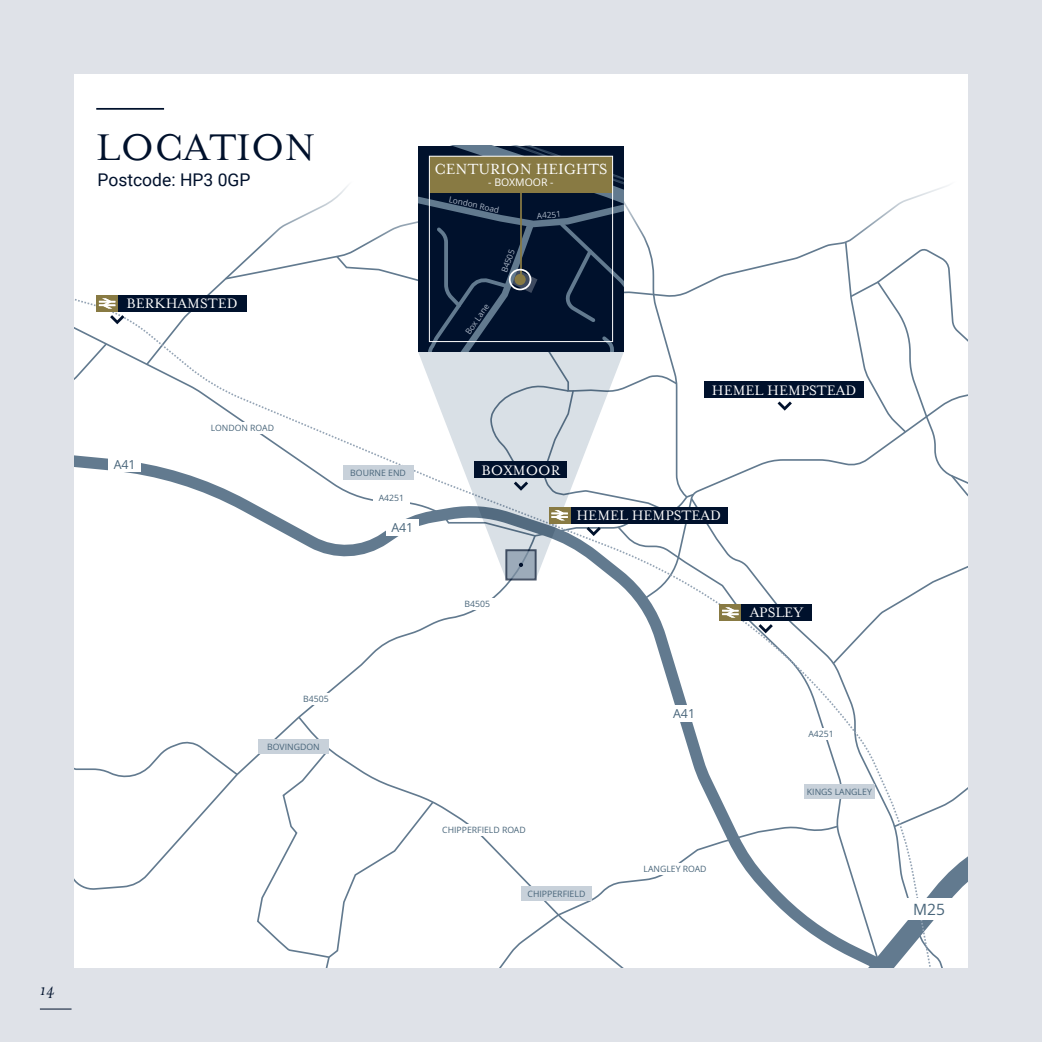
<style>
.page{position:relative;width:1042px;height:1042px;background:#dfe2e8}
.page>*{position:absolute;margin:0;border:0;box-sizing:border-box;transform-origin:0 0}
.t1{font:42px "Mrs Eaves Roman";color:#00112c}
.t2{font:17.5px "Roboto";color:#00112c}
.t3{font:italic 17.5px "Mrs Eaves";color:#00112c}
.t4{font:16.62px "Mrs Eaves Roman";color:#fff}
.t5{font:15.58px "Mrs Eaves Roman";color:#fff}
.t6{font:15.58px "Open Sans";color:#476479}
.t7{font:12.42px "Open Sans";color:#476479}
.t8{font:10.5px "Open Sans";color:#fff}
.t9{font:8.75px "Open Sans";color:#476479}
.t10{font:8.22px "Open Sans";color:#acb7c6}
</style>
<div class="page">
<hr style="left:40px;top:1008px;width:32px;height:1px;background:#00112c">
<svg style="left:935px;top:767px;width:32px;height:200px;background:#e9ecef"></svg>
<div style="left:74px;top:245px;width:861px;height:722px;background:#fff"></div>
<div style="left:695px;top:245px;width:137px;height:99px;background:#fff"></div>
<div style="left:832px;top:245px;width:135px;height:420px;background:#fff"></div>
<svg style="left:490px;top:824px;width:349px;height:143px;background:#f5f7f8"></svg>
<div style="left:256px;top:747px;width:179px;height:220px;background:#fff"></div>
<svg style="left:74px;top:739px;width:165px;height:43px;background:#f7f8f9"></svg>
<svg style="left:74px;top:342px;width:35px;height:147px;background:#f0f2f4"></svg>
<div style="left:74px;top:74px;width:893px;height:106px;background:#fff"></div>
<div style="left:74px;top:180px;width:893px;height:65px;background:#fff"></div>
<svg style="left:418px;top:538px;width:206px;height:41px;background:#e8ebee"></svg>
<div style="left:901px;top:898px;width:55px;height:21px;background:#fff"></div>
<div style="left:258px;top:739px;width:71px;height:14px;background:#c8d1da"></div>
<div style="left:258px;top:740px;width:71px;height:14px;background:#c8d1da"></div>
<svg style="left:505px;top:549px;width:31px;height:31px"></svg>
<svg style="left:519px;top:563px;width:4px;height:4px"></svg>
<div style="left:118px;top:295px;width:129px;height:17px;background:#00112c"></div>
<div style="left:96px;top:295px;width:22px;height:17px;background:#887a43"></div>
<svg style="left:99px;top:298px;width:16px;height:10px"></svg>
<svg style="left:110px;top:315px;width:14px;height:9px"></svg>
<div style="left:704px;top:381px;width:160px;height:17px;background:#00112c"></div>
<svg style="left:777px;top:401px;width:15px;height:10px"></svg>
<div style="left:570px;top:507px;width:157px;height:16px;background:#00112c"></div>
<svg style="left:224px;top:146px;width:471px;height:392px"></svg>
<div style="left:668px;top:705px;width:32px;height:17px;background:#fff"></div>
<div style="left:741px;top:604px;width:71px;height:17px;background:#00112c"></div>
<div style="left:719px;top:604px;width:22px;height:17px;background:#887a43"></div>
<svg style="left:722px;top:607px;width:16px;height:10px"></svg>
<svg style="left:758px;top:624px;width:15px;height:9px"></svg>
<div style="left:343px;top:465px;width:70px;height:14px;background:#c8d1da"></div>
<div style="left:804px;top:784px;width:71px;height:14px;background:#c8d1da"></div>
<div style="left:521px;top:886px;width:71px;height:14px;background:#c8d1da"></div>
<div style="left:108px;top:455px;width:33px;height:17px;background:#fff"></div>
<div style="left:440px;top:824px;width:88px;height:12px;background:#fff"></div>
<div style="left:298px;top:693px;width:36px;height:12px;background:#fff"></div>
<div style="left:459px;top:598px;width:36px;height:12px;background:#fff"></div>
<div style="left:373px;top:492px;width:37px;height:12px;background:#fff"></div>
<div style="left:207px;top:422px;width:71px;height:12px;background:#fff"></div>
<div style="left:803px;top:727px;width:36px;height:12px;background:#fff"></div>
<div style="left:630px;top:863px;width:89px;height:11px;background:#fff"></div>
<hr style="left:96px;top:108px;width:68px;height:2px;background:#00112c">
<p class="t3" style="left:40px;top:981px;width:17px">14</p>
<p class="t1" style="left:96px;top:125px;width:220px">LOCATION</p>
<p class="t2" style="left:97px;top:167px;width:154px">Postcode: HP3 0GP</p>
<p class="t5" style="left:126px;top:295px;width:113px">BERKHAMSTED</p>
<p class="t7" style="left:114px;top:457px;width:24px">A41</p>
<p class="t9" style="left:211px;top:423px;width:65px">LONDON ROAD</p>
<p class="t4" style="left:434px;top:160px;width:175px">CENTURION HEIGHTS</p>
<p class="t8" style="left:488px;top:177px;width:67px">- BOXMOOR -</p>
<p class="t10" style="left:450px;top:194px;width:53px;rotate:12deg">London Road</p>
<p class="t10" style="left:500px;top:271px;width:26px;rotate:-70deg">B4505</p>
<p class="t10" style="left:463px;top:331px;width:37px;rotate:-55deg">Box Lane</p>
<p class="t10" style="left:537px;top:211px;width:26px;rotate:-4deg">A4251</p>
<p class="t5" style="left:712px;top:381px;width:146px">HEMEL HEMPSTEAD</p>
<p class="t9" style="left:352px;top:467px;width:55px">PRESTWOOD</p>
<p class="t9" style="left:350px;top:468px;width:57px">BOURNE END</p>
<p class="t9" style="left:379px;top:493px;width:27px">A4251</p>
<p class="t7" style="left:391px;top:520px;width:24px">A41</p>
<p class="t5" style="left:481px;top:461px;width:80px">BOXMOOR</p>
<p class="t5" style="left:576px;top:507px;width:146px">HEMEL HEMPSTEAD</p>
<p class="t9" style="left:464px;top:599px;width:27px">B4505</p>
<p class="t5" style="left:750px;top:604px;width:55px">APSLEY</p>
<p class="t9" style="left:303px;top:694px;width:27px">B4505</p>
<p class="t9" style="left:267px;top:741px;width:55px">PRESTWO D</p>
<p class="t9" style="left:267px;top:742px;width:54px">BOVINGDON</p>
<p class="t9" style="left:442px;top:825px;width:85px">CHIPPERFIELD ROAD</p>
<p class="t9" style="left:530px;top:888px;width:55px">PRESTWOOD</p>
<p class="t9" style="left:527px;top:889px;width:59px">CHIPPERFIELD</p>
<p class="t7" style="left:673px;top:706px;width:24px">A41</p>
<p class="t9" style="left:643px;top:864px;width:65px">LANGLEY ROAD</p>
<p class="t9" style="left:808px;top:728px;width:27px">A4251</p>
<p class="t9" style="left:813px;top:786px;width:55px">PRESTWOOD</p>
<p class="t9" style="left:807px;top:786px;width:67px">KING LANGLEY</p>
<p class="t6" style="left:913px;top:900px;width:33px">M25</p>
</div>
